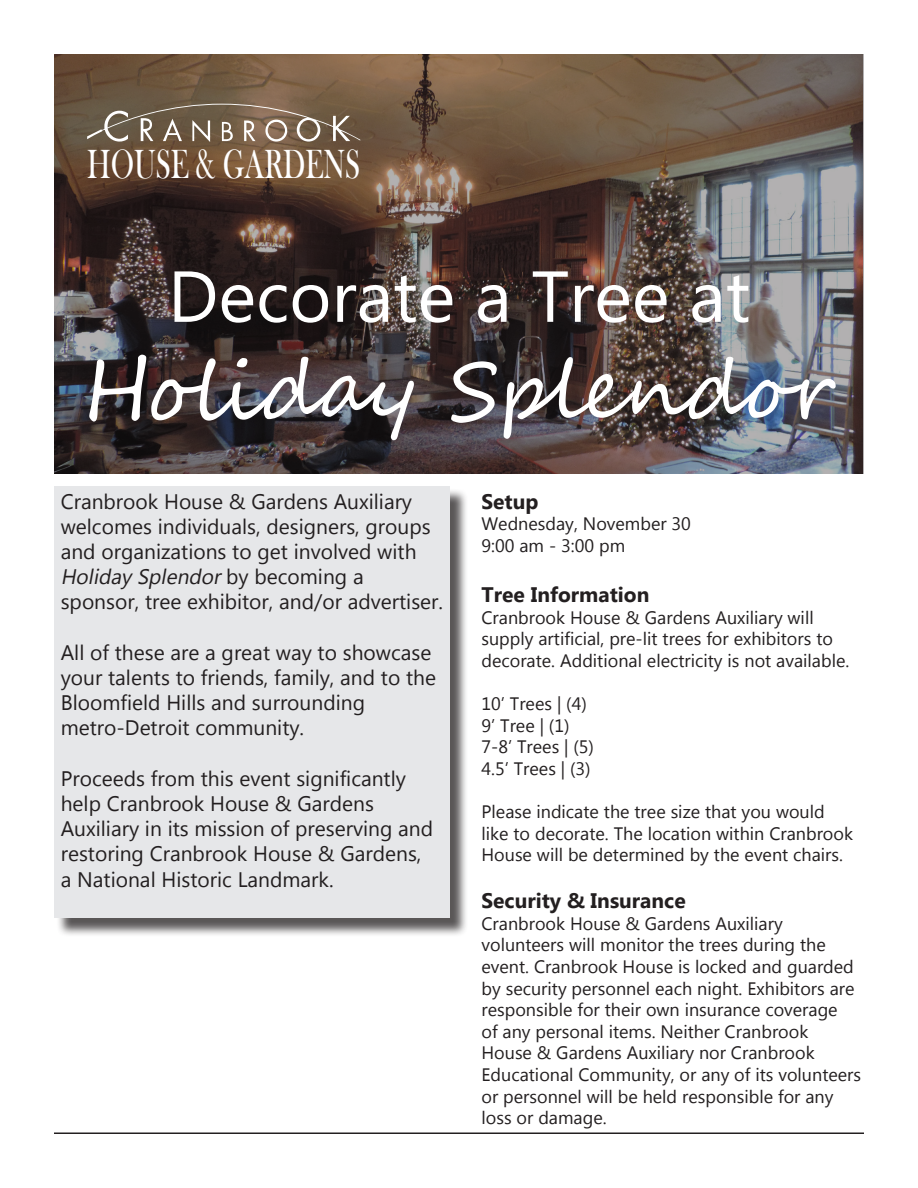
<style>
.page{position:relative;width:918px;height:1188px;background:#fff}
.page>*{position:absolute;margin:0;border:0;box-sizing:border-box;transform-origin:0 0}
.t1{font:81px "Segoe Script";color:#fff}
.t2{font:72px "Microsoft New Tai Lue";color:#fff}
.t3{font:41.85px "Bask Old Face";color:#fff;scale:.69 1}
.t4{font:21px/25.2px "Microsoft New Tai Lue";color:#231f20}
.t5{font:700 21px "Microsoft New Tai Lue";color:#231f20}
.t6{font:18px/21.6px "Microsoft New Tai Lue";color:#231f20}
.s1{font-style:italic}
</style>
<div class="page">
<div style="left:56px;top:488px;width:413px;height:449px;background:#231f20;opacity:.75"></div>
<div style="left:54px;top:486px;width:396px;height:432px;background:#e6e7e9"></div>
<hr style="left:54px;top:1132px;width:810px;height:2px;background:#231f20">
<img style="left:54px;top:54px;width:810px;height:419px">
<svg style="left:87px;top:104px;width:273px;height:38px"></svg>
<p class="t3" style="left:87px;top:141px;width:397px">HOUSE &amp; GARDENS</p>
<p class="t2" style="left:168px;top:255px;width:584px">Decorate a Tree at</p>
<p class="t1" style="left:83px;top:325px;width:752px">Holiday Splendor</p>
<p class="t4" style="left:61px;top:490px;width:371px">Cranbrook House &amp; Gardens Auxiliary welcomes individuals, designers, groups</p>
<p class="t4" style="left:61px;top:541px;width:357px">and organizations to get involved with</p>
<p class="t4" style="left:61px;top:566px;width:384px"><span class="s1">Holiday Splendor</span>by b e c o m i n g a sponsor, tree exhibitor, and/or advertiser.</p>
<p class="t4" style="left:61px;top:641px;width:377px">All of these are a great way to showcase your talents to friends, family, and to the<br>Bloomfield Hills and surrounding</p>
<p class="t4" style="left:61px;top:717px;width:245px">metro-Detroit community.</p>
<p class="t4" style="left:61px;top:767px;width:374px">Proceeds from this event significantly help Cranbrook House &amp; Gardens Auxiliary in its mission of preserving and restoring Cranbrook House &amp; Gardens,</p>
<p class="t4" style="left:61px;top:868px;width:274px">a National Historic Landmark.</p>
<p class="t5" style="left:482px;top:489px;width:59px">Setup</p>
<p class="t6" style="left:482px;top:514px;width:211px">Wednesday, November 30</p>
<p class="t6" style="left:482px;top:536px;width:145px">9:00 am - 3:00 pm</p>
<p class="t5" style="left:482px;top:583px;width:169px">Tree Information</p>
<p class="t6" style="left:482px;top:608px;width:369px">Cranbrook House &amp; Gardens Auxiliary will supply artificial, pre-lit trees for exhibitors to decorate. Additional electricity is not available.</p>
<p class="t6" style="left:482px;top:694px;width:107px">10’ Trees | (4)</p>
<p class="t6" style="left:482px;top:716px;width:90px">9’ Tree | (1)</p>
<p class="t6" style="left:482px;top:738px;width:114px">7-8’ Trees | (5)</p>
<p class="t6" style="left:482px;top:759px;width:111px">4.5’ Trees | (3)</p>
<p class="t6" style="left:482px;top:802px;width:373px">Please indicate the tree size that you would like to decorate. The location within Cranbrook<br>House will be determined by the event chairs.</p>
<p class="t5" style="left:482px;top:889px;width:206px">Security &amp; Insurance</p>
<p class="t6" style="left:482px;top:914px;width:381px">Cranbrook House &amp; Gardens Auxiliary volunteers will monitor the trees during the event. Cranbrook House is locked and guarded by security personnel each night. Exhibitors are responsible for their own insurance coverage<br>of any personal items. Neither Cranbrook House &amp; Gardens Auxiliary nor Cranbrook Educational Community, or any of its volunteers or personnel will be held responsible for any loss or damage.</p>
</div>
